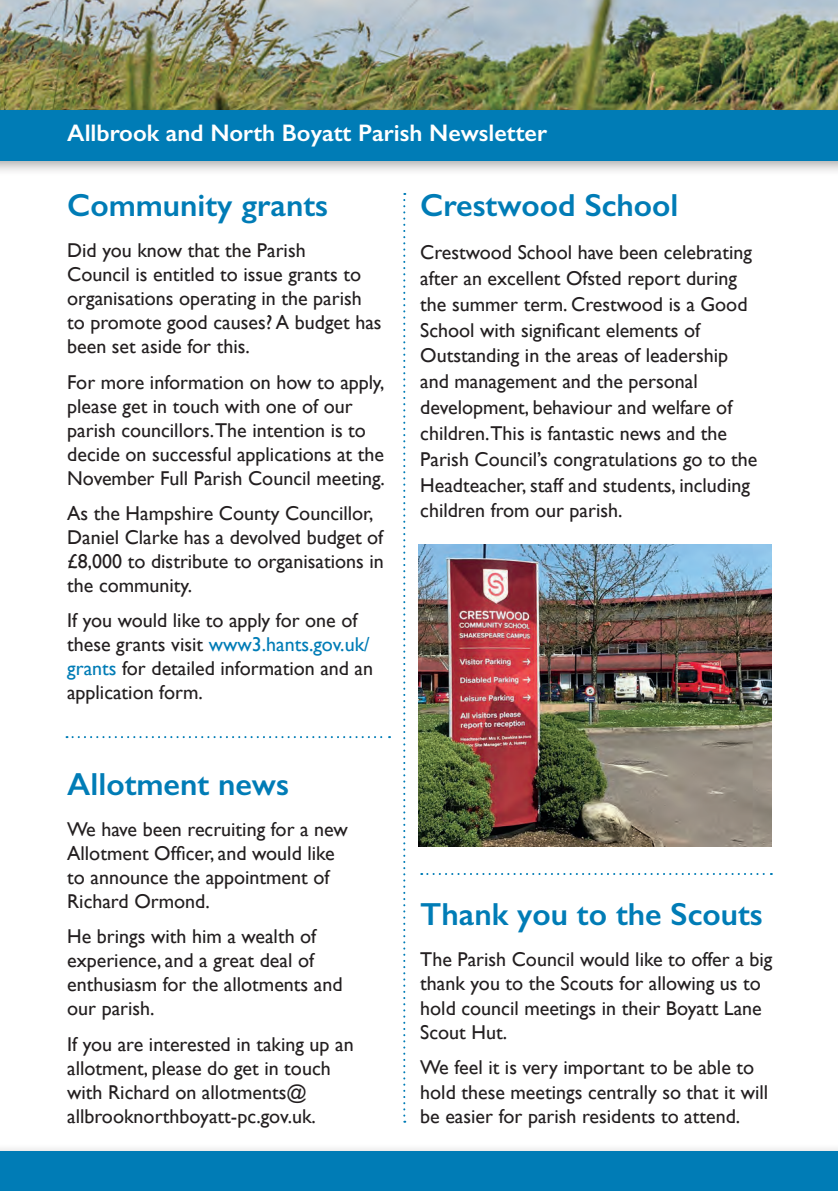
<style>
.page{position:relative;width:838px;height:1191px;background:#fff}
.page>*{position:absolute;margin:0;border:0;box-sizing:border-box;transform-origin:0 0}
.t1{font:600 32px "Gill Sans";color:#007cb6}
.t2{font:600 24px "Gill Sans";color:#fff}
.t3{font:20px/24px "Gill Sans";color:#231f20}
.s1{color:#007cb6}
</style>
<div class="page">
<div style="left:0;top:1143px;width:838px;height:48px;background:#f7f7f7"></div>
<div style="left:0;top:1151px;width:838px;height:40px;background:#007cb6"></div>
<svg style="left:403px;top:193px;width:2px;height:930px"></svg>
<svg style="left:421px;top:873px;width:351px;height:2px"></svg>
<svg style="left:67px;top:736px;width:323px;height:2px"></svg>
<img style="left:0;top:0;width:838px;height:102px">
<div style="left:0;top:102px;width:838px;height:74px;background:#231f20;opacity:.4"></div>
<div style="left:0;top:110px;width:838px;height:50px;background:#007cb6"></div>
<img style="left:419px;top:544px;width:353px;height:302px">
<p class="t2" style="left:67px;top:118px;width:481px">Allbrook and North Boyatt Parish Newsletter</p>
<h1 class="t1" style="left:67px;top:186px;width:262px">Community grants</h1>
<p class="t3" style="left:67px;top:238px;width:316px">Did you know that the Parish<br>Council is entitled to issue grants to organisations operating in the parish to promote good causes? A budget has been set aside for this.</p>
<p class="t3" style="left:67px;top:370px;width:319px">For more information on how to apply, please get in touch with one of our parish councillors.The intention is to decide on successful applications at the November Full Parish Council meeting.</p>
<p class="t3" style="left:67px;top:501px;width:318px">As the Hampshire County Councillor,<br>Daniel Clarke has a devolved budget of £8,000 to distribute to organisations in the community.</p>
<p class="t3" style="left:67px;top:608px;width:307px">If you would like to apply for one of these grants visit <span class="s1">www3.hants.gov.uk/ grants</span> for detailed information and an application form.</p>
<h1 class="t1" style="left:67px;top:765px;width:223px">Allotment news</h1>
<p class="t3" style="left:67px;top:817px;width:282px">We have been recruiting for a new<br>Allotment Officer, and would like to announce the appointment of<br>Richard Ormond.</p>
<p class="t3" style="left:67px;top:924px;width:277px">He brings with him a wealth of experience, and a great deal of enthusiasm for the allotments and our parish.</p>
<p class="t3" style="left:67px;top:1032px;width:288px">If you are interested in taking up an allotment, please do get in touch with Richard on allotments@ allbrooknorthboyatt-pc.gov.uk.</p>
<h1 class="t1" style="left:420px;top:186px;width:260px">Crestwood School</h1>
<p class="t3" style="left:420px;top:239px;width:339px;line-height:25.8px">Crestwood School have been celebrating after an excellent Ofsted report during the summer term. Crestwood is a Good School with significant elements of Outstanding in the areas of leadership and management and the personal development, behaviour and welfare of children.This is fantastic news and the Parish Council’s congratulations go to the Headteacher, staff and students, including children from our parish.</p>
<h1 class="t1" style="left:420px;top:895px;width:344px">Thank you to the Scouts</h1>
<p class="t3" style="left:420px;top:947px;width:354px">The Parish Council would like to offer a big thank you to the Scouts for allowing us to hold council meetings in their Boyatt Lane Scout Hut.</p>
<p class="t3" style="left:420px;top:1055px;width:349px">We feel it is very important to be able to hold these meetings centrally so that it will be easier for parish residents to attend.</p>
</div>
